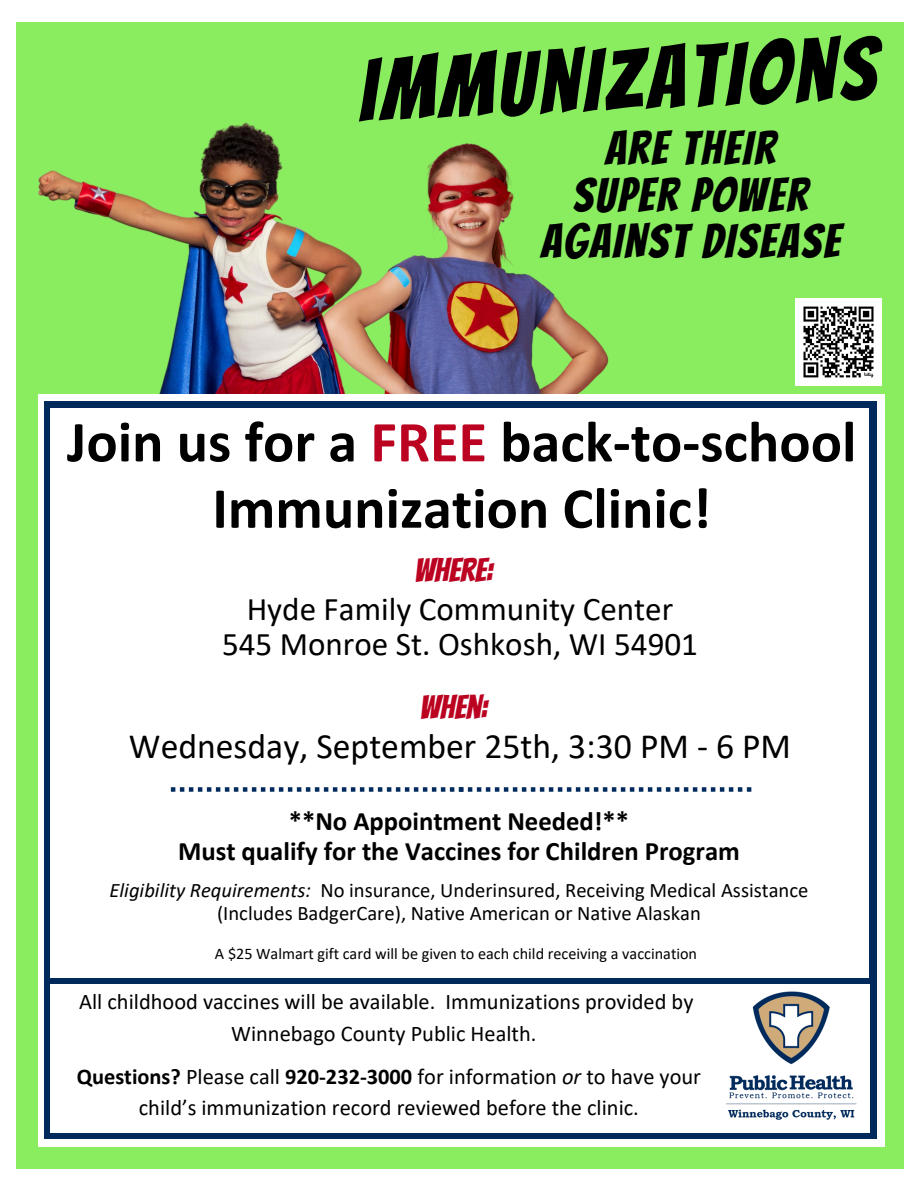
<style>
.page{position:relative;width:918px;height:1188px;background:#fff}
.page>*{position:absolute;margin:0;border:0;box-sizing:border-box;transform-origin:0 0}
.t1{font:87.6px "Bangers";color:#000}
.t2{font:700 58.35px/66.3px "Calibri";color:#000;text-align:center}
.t3{font:47.25px/46.7px "Bangers";letter-spacing:.05em;color:#000;text-align:center}
.t4{font:35.7px "Calibri";color:#000}
.t5{font:33.15px/64.1px "Calibri";color:#000;text-align:center}
.t6{font:33.15px "Bangers";color:#bb0321}
.t7{font:700 26.7px/29.7px "Calibri";color:#000;text-align:center}
.t8{font:22.35px/31.2px "Calibri";color:#000;text-align:center}
.t9{font:20.55px/22.8px "Calibri";color:#000;text-align:center}
.t10{font:16.2px "Calibri";color:#000}
.s1{color:#bb0321}
.s2{font-family:"Bangers";color:#bb0321}
.s3{font-style:italic}
.s4{font-weight:700}
</style>
<div class="page">
<div style="left:17px;top:22px;width:887px;height:1146px;background:#8aed60"></div>
<img style="left:370px;top:143px;width:239px;height:252px">
<img style="left:38px;top:122px;width:332px;height:343px">
<div style="left:39px;top:395px;width:846px;height:752px;background:#fff"></div>
<div style="left:44px;top:402px;width:833px;height:737px;background:#002a5c"></div>
<div style="left:50px;top:984px;width:820px;height:149px;background:#fff"></div>
<img style="left:726px;top:991px;width:131px;height:129px">
<div style="left:50px;top:408px;width:819px;height:569px;background:#fff"></div>
<img style="left:795px;top:299px;width:87px;height:86px">
<svg style="left:171px;top:787px;width:580px;height:5px"></svg>
<p class="t1" style="left:357px;top:43px;width:519px;rotate:-2deg">IMMUNIZATIONS</p>
<p class="t3" style="left:541px;top:125px;width:300px">ARE THEIR<br>SUPER POWER<br>AGAINST DISEASE</p>
<h5 class="t2" style="left:67px;top:414px;width:791px">Join us for a <span class="s1">FREE</span> back-to-school<br>Immunization Clinic!</h5>
<p class="t6" style="left:414px;top:553px;width:80px">WHERE:</p>
<h6 class="t5" style="left:247px;top:580px;width:428px">Hyde Family Community Center</h6>
<h6 class="t5" style="left:222px;top:614px;width:477px">545 Monroe St. Oshkosh, WI 54901<br><span class="s2">WHEN:</span></h6>
<p class="t4" style="left:129px;top:731px;width:664px">Wednesday, September 25th, 3:30 PM - 6 PM</p>
<h4 class="t7" style="left:178px;top:809px;width:563px">**No Appointment Needed!**<br>Must qualify for the Vaccines for Children Program</h4>
<h4 class="t9" style="left:110px;top:880px;width:700px"><span class="s3">Eligibility Requirements:</span> No insurance, Underinsured, Receiving Medical Assistance (Includes BadgerCare), Native American or Native Alaskan</h4>
<h6 class="t10" style="left:215px;top:947px;width:484px">A $25 Walmart gift card will be given to each child receiving a vaccination</h6>
<h4 class="t8" style="left:79px;top:988px;width:616px">All childhood vaccines will be available. Immunizations provided by<br>Winnebago County Public Health.</h4>
<h4 class="t8" style="left:77px;top:1062px;width:626px"><span class="s4">Questions?</span> Please call <span class="s4">920-232-3000</span> for information <span class="s3">or</span> to have your child’s immunization record reviewed before the clinic.</h4>
</div>
